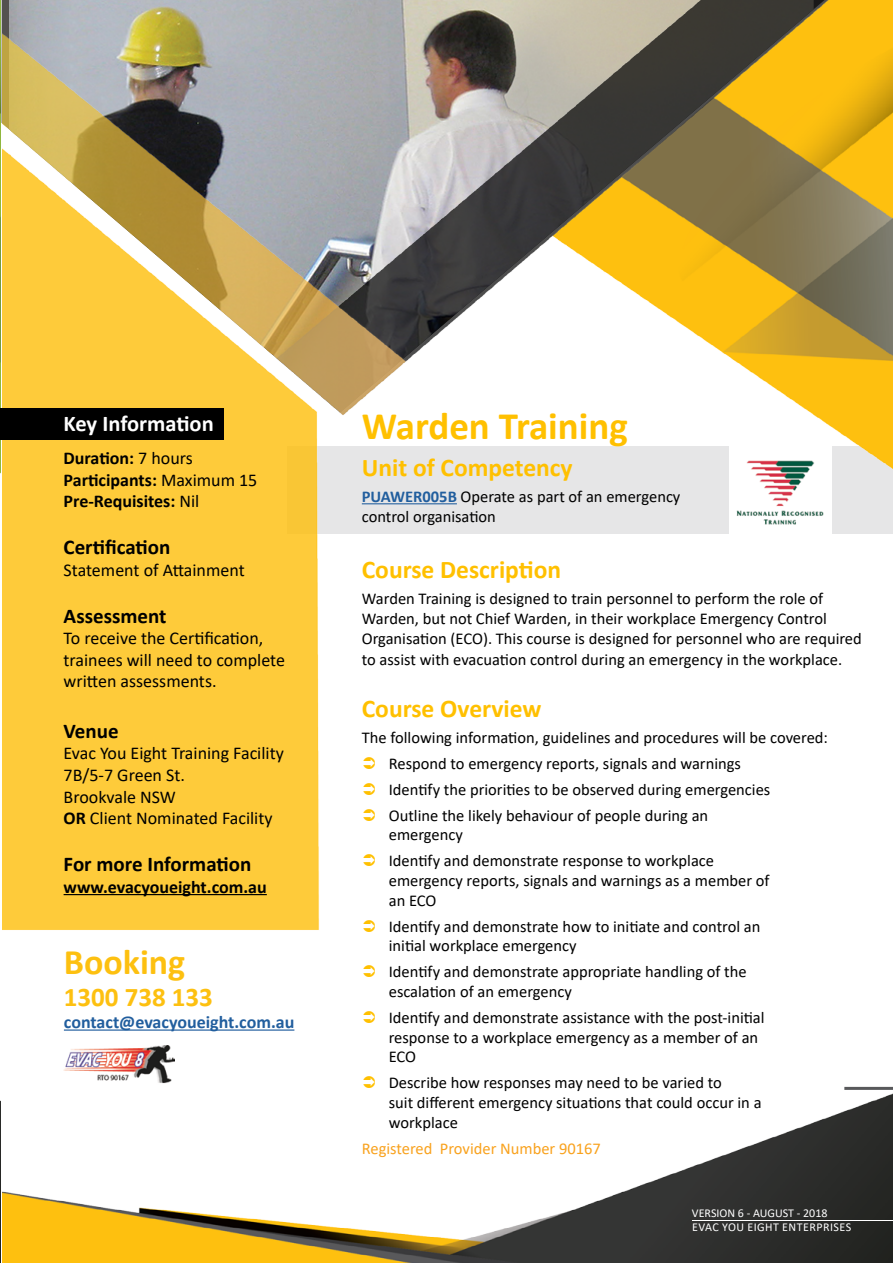
<style>
.page{position:relative;width:893px;height:1263px;background:#fff}
.page>*{position:absolute;margin:0;border:0;box-sizing:border-box;transform-origin:0 0}
.t1{font:700 39px "Calibri";color:#ffc000}
.t2{font:700 36px "Calibri";color:#fdc010}
.t3{font:700 27px "Calibri";color:#fdc010}
.t4{font:700 25.5px "Calibri";color:#ffc000}
.t5{font:700 22.5px "Calibri";letter-spacing:-.005em;color:#fff}
.t6{font:700 21px "Calibri";color:#000}
.t7{font:18px/21.6px "Calibri";color:#000}
.t8{font:700 18px/21.6px "Calibri";color:#000}
.t9{font:700 18px "Calibri";color:#215e9e}
.t10{font:16.5px/19.8px "Calibri";color:#000}
.t11{font:16.5px "Calibri";color:#f9a21e}
.t12{font:12px/14.4px "Calibri";letter-spacing:.03em;color:#fff}
.s1{font-weight:400}
.s2{font-weight:700}
.s3{font-weight:700;color:#215e9e}
</style>
<div class="page">
<img style="left:0;top:0;width:1px;height:1263px">
<img style="left:2px;top:0;width:891px;height:1263px">
<div style="left:0;top:408px;width:223px;height:31px;background:#000"></div>
<hr style="left:362px;top:503px;width:95px;height:1px;background:#215e9e">
<hr style="left:64px;top:894px;width:203px;height:1px;background:#000">
<hr style="left:64px;top:1029px;width:230px;height:2px;background:#215e9e">
<hr style="left:692px;top:1220px;width:201px;height:1px;background:#fff">
<img style="left:64px;top:1045px;width:110px;height:50px">
<img style="left:734px;top:461px;width:92px;height:64px">
<svg style="left:364px;top:757px;width:11px;height:12px"></svg>
<svg style="left:364px;top:783px;width:11px;height:12px"></svg>
<svg style="left:364px;top:808px;width:11px;height:13px"></svg>
<svg style="left:364px;top:854px;width:11px;height:12px"></svg>
<svg style="left:364px;top:919px;width:11px;height:13px"></svg>
<svg style="left:364px;top:965px;width:11px;height:12px"></svg>
<svg style="left:363px;top:1011px;width:12px;height:12px"></svg>
<svg style="left:363px;top:1076px;width:12px;height:12px"></svg>
<h3 class="t5" style="left:64px;top:407px;width:152px">Key Information</h3>
<p class="t8" style="left:64px;top:447px;width:195px">Duration: <span class="s1">7 hours<br></span>Participants: <span class="s1">Maximum 15<br></span>Pre-Requisites: <span class="s1">Nil</span></p>
<p class="t6" style="left:64px;top:532px;width:108px">Certification</p>
<p class="t7" style="left:64px;top:558px;width:183px">Statement of Attainment</p>
<p class="t6" style="left:64px;top:601px;width:104px">Assessment</p>
<p class="t7" style="left:64px;top:627px;width:223px">To receive the Certification, trainees will need to complete written assessments.</p>
<p class="t6" style="left:64px;top:716px;width:57px">Venue</p>
<p class="t7" style="left:64px;top:742px;width:222px">Evac You Eight Training Facility<br>7B/5-7 Green St.<br>Brookvale NSW<br><span class="s2">OR</span> Client Nominated Facility</p>
<p class="t6" style="left:64px;top:849px;width:189px">For more Information</p>
<p class="t8" style="left:64px;top:875px;width:205px">www.evacyoueight.com.au</p>
<h2 class="t2" style="left:64px;top:937px;width:123px">Booking</h2>
<h3 class="t3" style="left:64px;top:978px;width:151px">1300 738 133</h3>
<p class="t9" style="left:64px;top:1009px;width:232px">contact@evacyoueight.com.au</p>
<h1 class="t1" style="left:362px;top:398px;width:268px">Warden Training</h1>
<h3 class="t4" style="left:362px;top:450px;width:212px">Unit of Competency</h3>
<p class="t10" style="left:362px;top:486px;width:320px"><span class="s3">PUAWER005B</span> Operate as part of an emergency control organisation</p>
<h3 class="t4" style="left:362px;top:552px;width:201px">Course Description</h3>
<p class="t10" style="left:362px;top:588px;width:501px">Warden Training is designed to train personnel to perform the role of<br>Warden, but not Chief Warden, in their workplace Emergency Control<br>Organisation (ECO). This course is designed for personnel who are required</p>
<p class="t10" style="left:362px;top:649px;width:482px">to assist with evacuation control during an emergency in the workplace.</p>
<h3 class="t4" style="left:362px;top:691px;width:181px">Course Overview</h3>
<p class="t10" style="left:389px;top:724px;width:441px;line-height:25.8px;text-indent:-27px">The following information, guidelines and procedures will be covered:<br>Respond to emergency reports, signals and warnings<br>Identify the priorities to be observed during emergencies<br>Outline the likely behaviour of people during an</p>
<p class="t10" style="left:389px;top:822px;width:327px;line-height:25.8px">emergency<br>Identify and demonstrate response to workplace</p>
<p class="t10" style="left:389px;top:870px;width:382px">emergency reports, signals and warnings as a member of an ECO</p>
<p class="t10" style="left:389px;top:916px;width:373px">Identify and demonstrate how to initiate and control an initial workplace emergency</p>
<p class="t10" style="left:389px;top:961px;width:359px">Identify and demonstrate appropriate handling of the escalation of an emergency</p>
<p class="t10" style="left:389px;top:1007px;width:377px">Identify and demonstrate assistance with the post-initial response to a workplace emergency as a member of an<br>ECO</p>
<p class="t10" style="left:389px;top:1072px;width:374px">Describe how responses may need to be varied to<br>suit different emergency situations that could occur in a workplace</p>
<p class="t11" style="left:362px;top:1137px;width:241px">Registered Provider Number 90167</p>
<p class="t12" style="left:692px;top:1205px;width:161px">VERSION 6 - AUGUST - 2018<br>EVAC YOU EIGHT ENTERPRISES</p>
</div>
